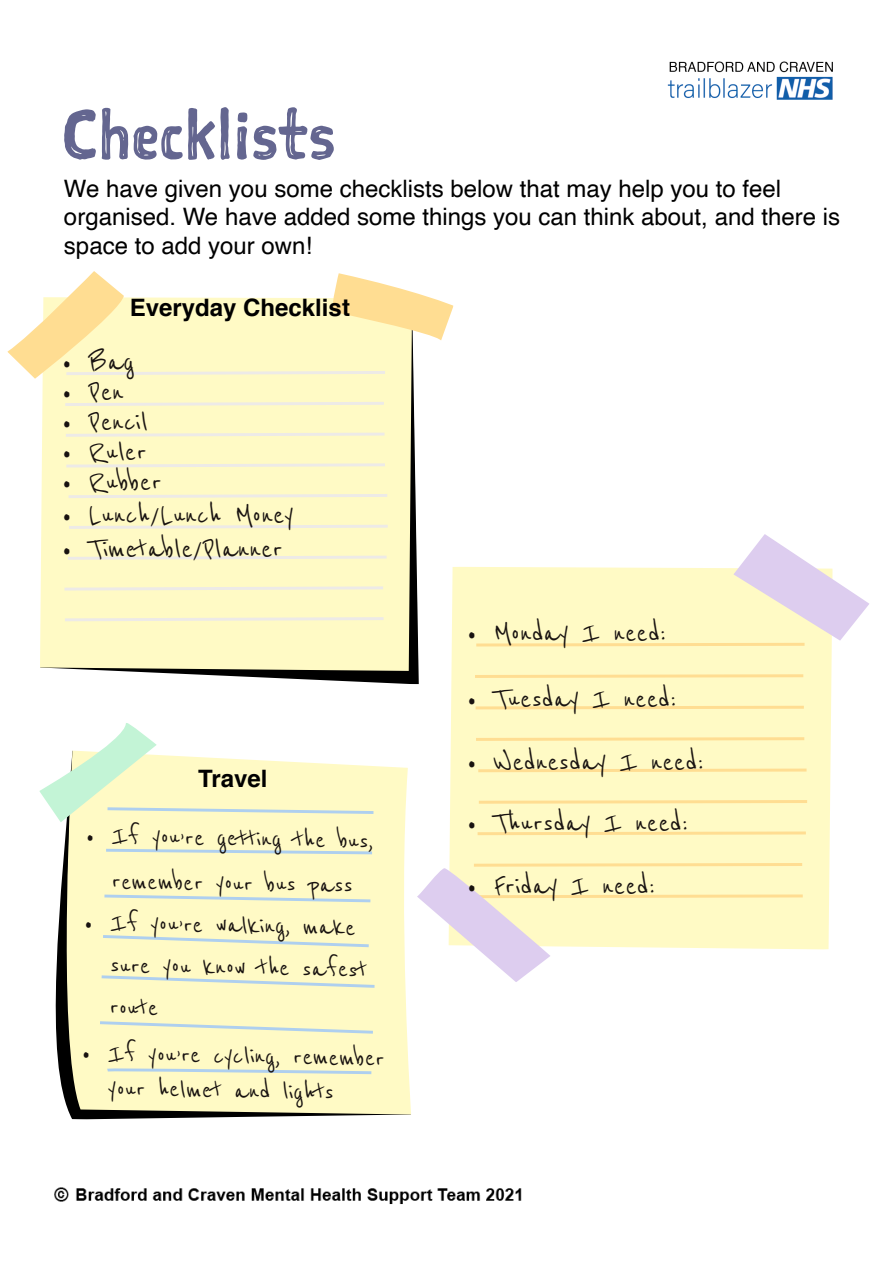
<style>
.page{position:relative;width:893px;height:1263px;background:#fff}
.page>*{position:absolute;margin:0;border:0;box-sizing:border-box;transform-origin:0 0}
.t1{font:67.5px "Sketchnote Square";color:#646690}
.t2{font:33px "Reenie Beanie";color:#181210}
.t3{font:30px/42px "Reenie Beanie";color:#181210}
.t4{font:24px/28.8px "Helvetica";color:#000}
.t5{font:700 24px "Helvetica";color:#000}
</style>
<div class="page">
<img style="left:667px;top:61px;width:166px;height:39px">
<img style="left:54px;top:1187px;width:468px;height:17px">
<svg style="left:423px;top:534px;width:446px;height:448px"></svg>
<svg style="left:254px;top:677px;width:165px;height:8px"></svg>
<svg style="left:40px;top:379px;width:379px;height:298px;background:#f1edbc"></svg>
<svg style="left:7px;top:271px;width:447px;height:108px"></svg>
<svg style="left:65px;top:397px;width:319px;height:13px;background:#faf6cc"></svg>
<svg style="left:66px;top:428px;width:319px;height:13px;background:#faf6cc"></svg>
<svg style="left:66px;top:459px;width:319px;height:13px;background:#faf6cc"></svg>
<svg style="left:69px;top:490px;width:318px;height:12px;background:#faf6cd"></svg>
<svg style="left:69px;top:520px;width:319px;height:13px;background:#faf6cc"></svg>
<svg style="left:68px;top:551px;width:319px;height:13px;background:#faf6cc"></svg>
<svg style="left:64px;top:582px;width:319px;height:13px;background:#faf6cc"></svg>
<svg style="left:65px;top:613px;width:319px;height:13px;background:#faf6cc"></svg>
<svg style="left:59px;top:766px;width:364px;height:354px;background:#f0ebbe"></svg>
<svg style="left:39px;top:723px;width:335px;height:102px"></svg>
<svg style="left:106px;top:842px;width:266px;height:19px;background:#f2f3cb"></svg>
<svg style="left:104px;top:890px;width:266px;height:17px;background:#f1f2cc"></svg>
<svg style="left:103px;top:935px;width:266px;height:12px;background:#ebefcf"></svg>
<svg style="left:102px;top:975px;width:273px;height:13px;background:#ecf0ce"></svg>
<svg style="left:100px;top:1021px;width:273px;height:13px;background:#ecf0ce"></svg>
<svg style="left:107px;top:1062px;width:264px;height:19px;background:#f2f3cb"></svg>
<p class="t1" style="left:61px;top:89px;width:276px">Checklists</p>
<p class="t4" style="left:64px;top:174px;width:778px">We have given you some checklists below that may help you to feel organised. We have added some things you can think about, and there is space to add your own!</p>
<p class="t5" style="left:130px;top:288px;width:222px">Everyday Checklist</p>
<p class="t2" style="left:62px;top:343px;width:74px">• Bag</p>
<p class="t2" style="left:62px;top:373px;width:63px">• Pen</p>
<p class="t2" style="left:62px;top:403px;width:88px">• Pencil</p>
<p class="t2" style="left:62px;top:433px;width:86px">• Ruler</p>
<p class="t2" style="left:62px;top:463px;width:101px">• Rubber</p>
<p class="t2" style="left:62px;top:496px;width:233px">• Lunch/Lunch Money</p>
<p class="t2" style="left:62px;top:531px;width:223px">• Timetable/Planner</p>
<p class="t5" style="left:198px;top:759px;width:71px">Travel</p>
<p class="t3" style="left:86px;top:814px;width:290px;line-height:45px;text-align:center;rotate:1deg">• If you’re getting the bus, remember your bus pass</p>
<p class="t3" style="left:111px;top:902px;width:259px;text-indent:-27px;rotate:1deg">• If you’re walking, make sure you know the safest route</p>
<p class="t3" style="left:109px;top:1037px;width:278px;line-height:34.5px;text-indent:-27px;rotate:1deg">• If you’re cycling, remember your helmet and lights</p>
<p class="t2" style="left:467px;top:614px;width:201px">• Monday I need:</p>
<p class="t2" style="left:467px;top:680px;width:211px">• Tuesday I need:</p>
<p class="t2" style="left:467px;top:743px;width:238px">• Wednesday I need:</p>
<p class="t2" style="left:467px;top:804px;width:223px">• Thursday I need:</p>
<p class="t2" style="left:467px;top:867px;width:190px">• Friday I need:</p>
</div>
